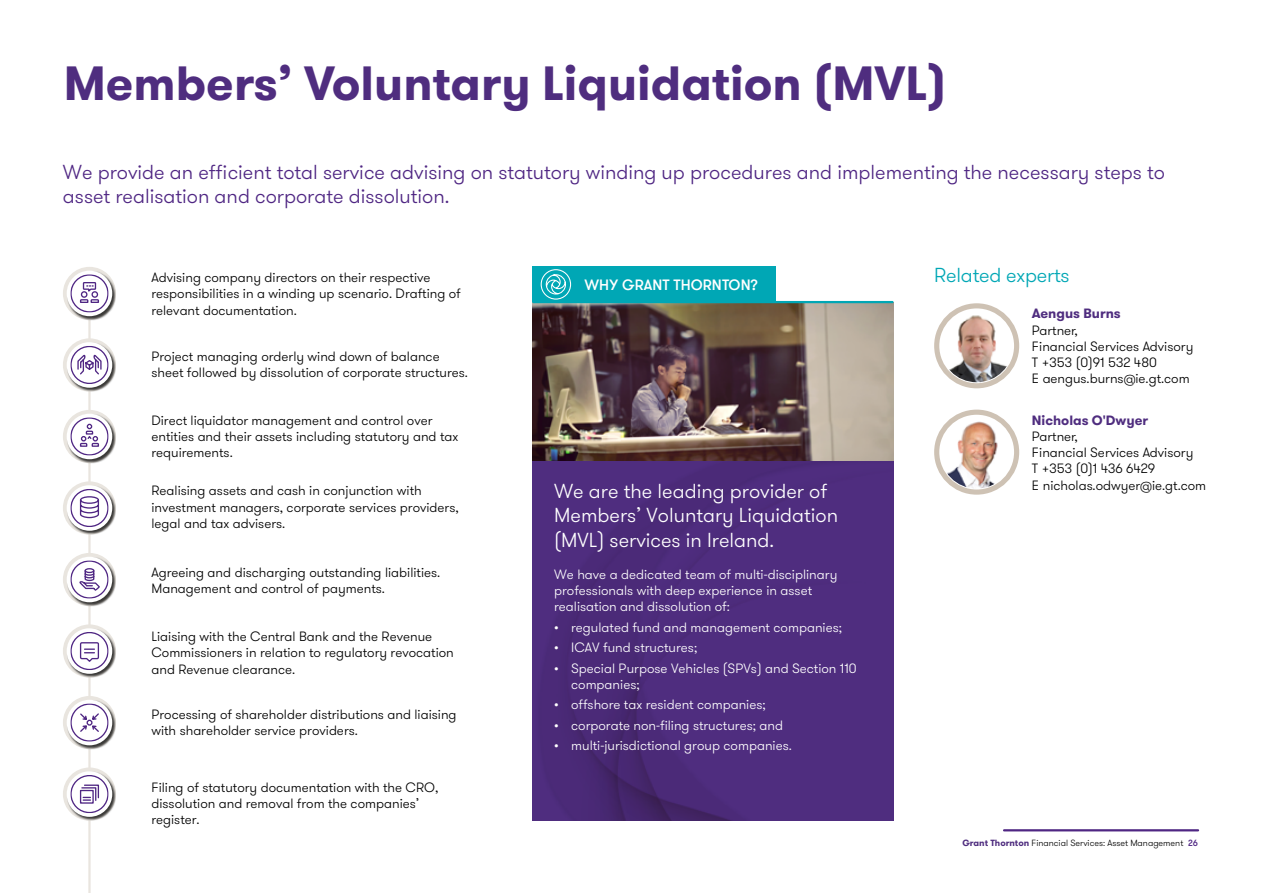
<style>
.page{position:relative;width:1263px;height:893px;background:#fff}
.page>*{position:absolute;margin:0;border:0;box-sizing:border-box;transform-origin:0 0}
.t1{font:700 48px "GT Walsheim Pro";color:#4f2d7f}
.t2{font:300 20.25px/24.3px "GT Walsheim Pro";color:#4f2683}
.t3{font:300 20.25px/24.3px "GT Walsheim Pro";color:#fff}
.t4{font:300 20.25px "GT Walsheim Pro";letter-spacing:-.01em;color:#00a7b5}
.t5{font:500 15px "GT Walsheim Pro";letter-spacing:.005em;color:#fff}
.t6{font:300 13.5px/16.2px "GT Walsheim Pro";color:#000}
.t7{font:300 13.5px/16.2px "GT Walsheim Pro";color:#fff}
.t8{font:700 13.5px "GT Walsheim Pro";color:#4f2d7f}
.t9{font:300 9px "GT Walsheim Pro";color:#000}
.s1{font-weight:700;color:#4f2d7f}
.s2{font-weight:500;color:#4f2683}
</style>
<div class="page">
<hr style="left:1004px;top:829px;width:194px;height:2px;background:#4f2683">
<hr style="left:88px;top:293px;width:3px;height:600px;background:#e9e5df">
<img style="left:532px;top:303px;width:362px;height:158px">
<div style="left:532px;top:461px;width:362px;height:360px;background:#4f2d7f"></div>
<hr style="left:533px;top:301px;width:359px;height:2px;background:#00a7b5">
<div style="left:532px;top:267px;width:244px;height:35px;background:#00a7b5"></div>
<svg style="left:541px;top:269px;width:30px;height:31px"></svg>
<div style="left:63px;top:267px;width:53px;height:53px;background:#e9e5df;border-radius:50%"></div>
<div style="left:67px;top:271px;width:49px;height:49px;background:#000;opacity:.75"></div>
<div style="left:67px;top:271px;width:45px;height:45px;background:#fff;border-radius:50%"></div>
<svg style="left:70px;top:274px;width:39px;height:39px"></svg>
<div style="left:63px;top:338px;width:53px;height:53px;background:#e9e5df;border-radius:50%"></div>
<div style="left:67px;top:342px;width:49px;height:50px;background:#000;opacity:.75"></div>
<div style="left:67px;top:342px;width:45px;height:46px;background:#fff;border-radius:50%"></div>
<svg style="left:70px;top:346px;width:39px;height:38px"></svg>
<div style="left:63px;top:410px;width:53px;height:53px;background:#e9e5df;border-radius:50%"></div>
<div style="left:67px;top:414px;width:49px;height:49px;background:#000;opacity:.75"></div>
<div style="left:67px;top:414px;width:45px;height:45px;background:#fff;border-radius:50%"></div>
<svg style="left:70px;top:417px;width:39px;height:39px"></svg>
<div style="left:63px;top:553px;width:53px;height:53px;background:#e9e5df;border-radius:50%"></div>
<div style="left:67px;top:557px;width:49px;height:50px;background:#000;opacity:.75"></div>
<div style="left:67px;top:557px;width:45px;height:45px;background:#fff;border-radius:50%"></div>
<svg style="left:70px;top:560px;width:39px;height:39px"></svg>
<div style="left:63px;top:624px;width:53px;height:54px;background:#e9e5df;border-radius:50%"></div>
<div style="left:67px;top:629px;width:49px;height:49px;background:#000;opacity:.75"></div>
<div style="left:67px;top:628px;width:45px;height:46px;background:#fff;border-radius:50%"></div>
<svg style="left:70px;top:632px;width:39px;height:38px"></svg>
<div style="left:63px;top:696px;width:53px;height:53px;background:#e9e5df;border-radius:50%"></div>
<div style="left:67px;top:700px;width:49px;height:50px;background:#000;opacity:.75"></div>
<div style="left:67px;top:700px;width:45px;height:45px;background:#fff;border-radius:50%"></div>
<svg style="left:70px;top:703px;width:39px;height:39px"></svg>
<div style="left:63px;top:767px;width:53px;height:54px;background:#e9e5df;border-radius:50%"></div>
<div style="left:67px;top:772px;width:49px;height:49px;background:#000;opacity:.75"></div>
<div style="left:67px;top:771px;width:45px;height:46px;background:#fff;border-radius:50%"></div>
<svg style="left:70px;top:775px;width:39px;height:38px"></svg>
<div style="left:63px;top:481px;width:53px;height:54px;background:#e9e5df;border-radius:50%"></div>
<div style="left:67px;top:485px;width:49px;height:50px;background:#000;opacity:.75"></div>
<div style="left:67px;top:485px;width:45px;height:46px;background:#fff;border-radius:50%"></div>
<svg style="left:70px;top:489px;width:39px;height:38px"></svg>
<div style="left:934px;top:303px;width:85px;height:85px;border:5px solid #cec2b4;border-radius:50%"></div>
<img style="left:940px;top:313px;width:73px;height:69px">
<div style="left:934px;top:410px;width:85px;height:85px;border:5px solid #cec2b4;border-radius:50%"></div>
<img style="left:940px;top:421px;width:70px;height:68px">
<h1 class="t1" style="left:64px;top:52px;width:884px">Members’ Voluntary Liquidation (MVL)</h1>
<h2 class="t2" style="left:63px;top:160px;width:1104px">We provide an efficient total service advising on statutory winding up procedures and implementing the necessary steps to asset realisation and corporate dissolution.</h2>
<p class="t6" style="left:151px;top:270px;width:311px">Advising company directors on their respective responsibilities in a winding up scenario. Drafting of relevant documentation.</p>
<p class="t6" style="left:151px;top:349px;width:318px">Project managing orderly wind down of balance sheet followed by dissolution of corporate structures.</p>
<p class="t6" style="left:151px;top:412px;width:308px">Direct liquidator management and control over entities and their assets including statutory and tax requirements.</p>
<p class="t6" style="left:151px;top:483px;width:309px">Realising assets and cash in conjunction with investment managers, corporate services providers, legal and tax advisers.</p>
<p class="t6" style="left:151px;top:564px;width:290px">Agreeing and discharging outstanding liabilities.<br>Management and control of payments.</p>
<p class="t6" style="left:151px;top:629px;width:304px">Liaising with the Central Bank and the Revenue<br>Commissioners in relation to regulatory revocation and Revenue clearance.</p>
<p class="t6" style="left:151px;top:707px;width:307px">Processing of shareholder distributions and liaising with shareholder service providers.</p>
<p class="t6" style="left:151px;top:779px;width:288px">Filing of statutory documentation with the CRO, dissolution and removal from the companies’ register.</p>
<p class="t5" style="left:570px;top:266px;width:175px">WHY GRANT THORNTON?</p>
<p class="t5" style="left:584px;top:275px;width:175px">WHY GRANT THORNTON?</p>
<h2 class="t3" style="left:554px;top:479px;width:285px">We are the leading provider of<br>Members’ Voluntary Liquidation (MVL) services in Ireland.</h2>
<p class="t7" style="left:554px;top:566px;width:285px">We have a dedicated team of multi-disciplinary professionals with deep experience in asset realisation and dissolution of:</p>
<p class="t7" style="left:554px;top:619px;width:289px">• regulated fund and management companies;</p>
<p class="t7" style="left:554px;top:640px;width:145px">• ICAV fund structures;</p>
<p class="t7" style="left:571px;top:660px;width:287px;text-indent:-17px">• Special Purpose Vehicles (SPVs) and Section 110 companies;</p>
<p class="t7" style="left:554px;top:697px;width:213px">• offshore tax resident companies;</p>
<p class="t7" style="left:554px;top:717px;width:230px">• corporate non-filing structures; and</p>
<p class="t7" style="left:554px;top:738px;width:239px">• multi-jurisdictional group companies.</p>
<h2 class="t4" style="left:934px;top:262px;width:137px">Related experts</h2>
<p class="t8" style="left:1032px;top:305px;width:90px">Aengus Burns</p>
<p class="t6" style="left:1032px;top:322px;width:163px">Partner,<br>Financial Services Advisory<br>T +353 (0)91 532 480<br>E aengus.burns@ie.gt.com</p>
<p class="t8" style="left:1032px;top:411px;width:118px">Nicholas O'Dwyer</p>
<p class="t6" style="left:1032px;top:428px;width:176px">Partner,<br>Financial Services Advisory<br>T +353 (0)1 436 6429<br>E nicholas.odwyer@ie.gt.com</p>
<p class="t9" style="left:962px;top:837px;width:237px"><span class="s1">Grant Thornton</span> Financial Services: Asset Management <span class="s2">26</span></p>
</div>
